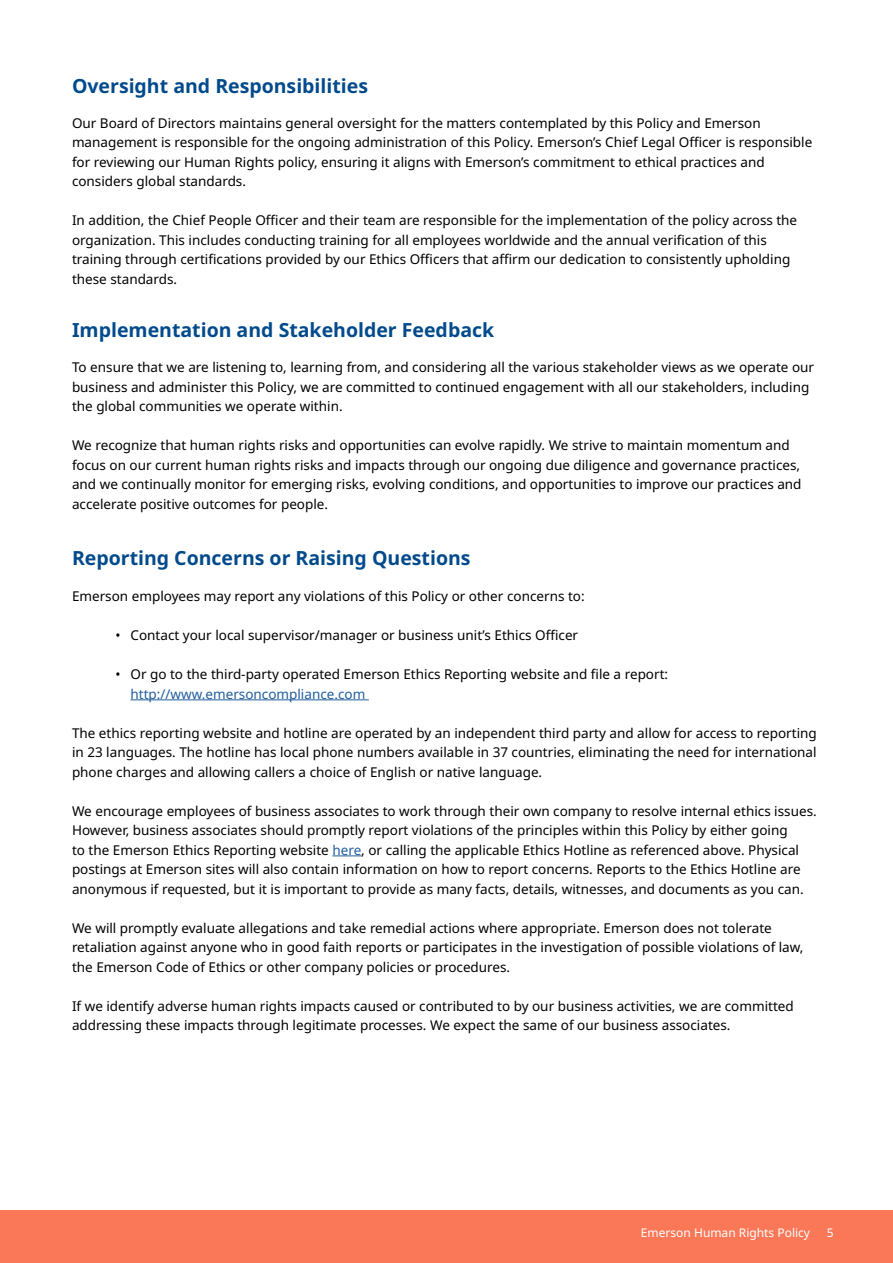
<style>
.page{position:relative;width:893px;height:1263px;background:#fff}
.page>*{position:absolute;margin:0;border:0;box-sizing:border-box;transform-origin:0 0}
.t1{font:700 19.5px "Noto Sans";color:#004a8c}
.t2{font:13.5px/19.5px "Noto Sans";color:#000}
.t3{font:13.5px "Noto Sans";color:#215e9e}
.t4{font:12px "Noto Sans";color:#fff}
.s1{color:#215e9e}
</style>
<div class="page">
<div style="left:0;top:1210px;width:893px;height:53px;background:#fa7857"></div>
<hr style="left:130px;top:699px;width:239px;height:1px;background:#215e9e">
<svg style="left:332px;top:855px;width:29px;height:1px"></svg>
<h1 class="t1" style="left:72px;top:75px;width:298px">Oversight and Responsibilities</h1>
<p class="t2" style="left:72px;top:113px;width:742px">Our Board of Directors maintains general oversight for the matters contemplated by this Policy and Emerson management is responsible for the ongoing administration of this Policy. Emerson’s Chief Legal Officer is responsible for reviewing our Human Rights policy, ensuring it aligns with Emerson’s commitment to ethical practices and considers global standards.</p>
<p class="t2" style="left:72px;top:211px;width:727px">In addition, the Chief People Officer and their team are responsible for the implementation of the policy across the organization. This includes conducting training for all employees worldwide and the annual verification of this training through certifications provided by our Ethics Officers that affirm our dedication to consistently upholding these standards.</p>
<h1 class="t1" style="left:72px;top:319px;width:424px">Implementation and Stakeholder Feedback</h1>
<p class="t2" style="left:72px;top:358px;width:744px">To ensure that we are listening to, learning from, and considering all the various stakeholder views as we operate our business and administer this Policy, we are committed to continued engagement with all our stakeholders, including the global communities we operate within.</p>
<p class="t2" style="left:72px;top:436px;width:731px">We recognize that human rights risks and opportunities can evolve rapidly. We strive to maintain momentum and focus on our current human rights risks and impacts through our ongoing due diligence and governance practices, and we continually monitor for emerging risks, evolving conditions, and opportunities to improve our practices and accelerate positive outcomes for people.</p>
<h1 class="t1" style="left:72px;top:546px;width:400px">Reporting Concerns or Raising Questions</h1>
<p class="t2" style="left:72px;top:587px;width:514px">Emerson employees may report any violations of this Policy or other concerns to:</p>
<p class="t2" style="left:115px;top:626px;width:464px">• Contact your local supervisor/manager or business unit’s Ethics Officer</p>
<p class="t2" style="left:115px;top:665px;width:554px">• Or go to the third-party operated Emerson Ethics Reporting website and file a report:</p>
<p class="t3" style="left:130px;top:686px;width:236px">http://www.emersoncompliance.com</p>
<p class="t2" style="left:72px;top:723px;width:746px;text-align:justify">The ethics reporting website and hotline are operated by an independent third party and allow for access to reporting in 23 languages. The hotline has local phone numbers available in 37 countries, eliminating the need for international phone charges and allowing callers a choice of English or native language.</p>
<p class="t2" style="left:72px;top:801px;width:746px">We encourage employees of business associates to work through their own company to resolve internal ethics issues.<br>However, business associates should promptly report violations of the principles within this Policy by either going<br>to the Emerson Ethics Reporting website <span class="s1">here</span>, or calling the applicable Ethics Hotline as referenced above. Physical postings at Emerson sites will also contain information on how to report concerns. Reports to the Ethics Hotline are anonymous if requested, but it is important to provide as many facts, details, witnesses, and documents as you can.</p>
<p class="t2" style="left:72px;top:918px;width:733px">We will promptly evaluate allegations and take remedial actions where appropriate. Emerson does not tolerate retaliation against anyone who in good faith reports or participates in the investigation of possible violations of law, the Emerson Code of Ethics or other company policies or procedures.</p>
<p class="t2" style="left:72px;top:996px;width:723px">If we identify adverse human rights impacts caused or contributed to by our business activities, we are committed addressing these impacts through legitimate processes. We expect the same of our business associates.</p>
<p class="t4" style="left:641px;top:1226px;width:171px">Emerson Human Rights Policy</p>
<p class="t4" style="left:827px;top:1226px;width:8px">5</p>
</div>
